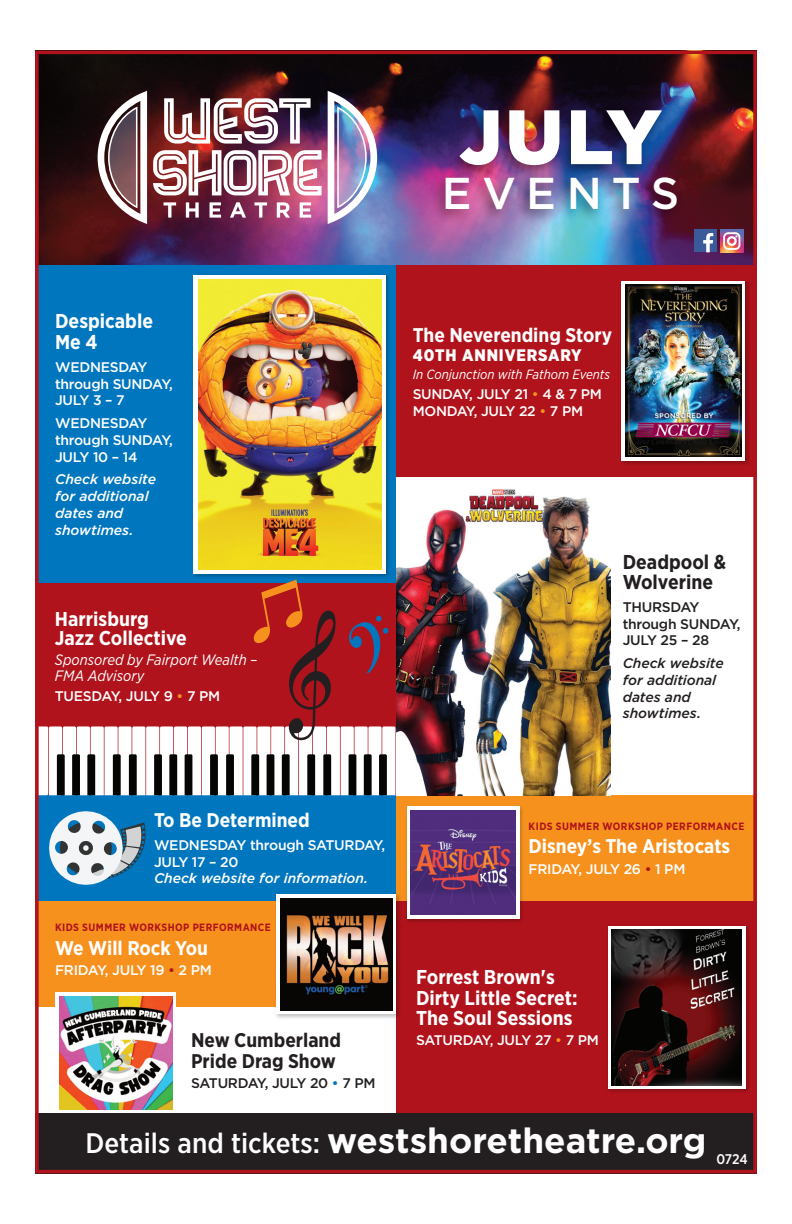
<style>
.page{position:relative;width:792px;height:1224px;background:#fff}
.page>*{position:absolute;margin:0;border:0;box-sizing:border-box;transform-origin:0 0}
.t1{font:900 76.8px "Gotham";color:#fff}
.t2{font:500 44.6px "Gotham";letter-spacing:.23em;color:#fff}
.t3{font:700 35px "Gotham";color:#fff}
.t4{font:700 20px/20.6px "Gotham Narrow";color:#fff}
.t5{font:700 20px/20.6px "Gotham Narrow";color:#231f20}
.t6{font:700 19.8px "Gotham Narrow";color:#fff}
.t7{font:700 19.8px/20.4px "Gotham Narrow";color:#231f20}
.t8{font:900 16.8px "Gotham Narrow";letter-spacing:.05em;color:#fff}
.t9{font:italic 15px/16.2px "Gotham Narrow";color:#fff}
.t10{font:500 14px/16.8px "Gotham";letter-spacing:-.02em;color:#fff}
.t11{font:500 14px/16.8px "Gotham";letter-spacing:-.02em;color:#231f20}
.t12{font:italic 500 14px/16.8px "Gotham";letter-spacing:-.005em;color:#fff}
.t13{font:italic 500 14px/16.8px "Gotham";letter-spacing:-.005em;color:#231f20}
.t14{font:500 14px "Gotham Narrow";color:#fff}
.t15{font:italic 13.4px "Gotham Narrow";color:#fff}
.t16{font:700 10.6px "Gotham Narrow";letter-spacing:.04em;color:#b0131c}
.s1{color:#f6911e}
.s2{font-style:italic}
.s3{color:#b0131c}
.s4{color:#0076be}
.s5{font-family:"Gotham Narrow";font-weight:500;font-size:28.2px}
</style>
<div class="page">
<img style="left:35px;top:51px;width:722px;height:1122px">
<svg style="left:44px;top:806px;width:112px;height:96px"></svg>
<svg style="left:226px;top:580px;width:169px;height:215px"></svg>
<p class="t1" style="left:459px;top:93px;width:204px">JULY</p>
<p class="t2" style="left:442px;top:167px;width:239px">EVENTS</p>
<p class="t4" style="left:55px;top:313px;width:99px">Despicable<br>Me 4</p>
<p class="t10" style="left:55px;top:359px;width:119px">WEDNESDAY through SUNDAY,<br>JULY 3 – 7</p>
<p class="t10" style="left:55px;top:415px;width:119px">WEDNESDAY through SUNDAY,<br>JULY 10 – 14</p>
<p class="t12" style="left:55px;top:471px;width:102px">Check website for additional dates and showtimes.</p>
<p class="t4" style="left:55px;top:611px;width:133px;line-height:19.4px">Harrisburg<br>Jazz Collective</p>
<p class="t9" style="left:55px;top:652px;width:204px">Sponsored by Fairport Wealth –<br>FMA Advisory</p>
<p class="t10" style="left:55px;top:688px;width:167px">TUESDAY, JULY 9 <span class="s1">•</span> 7 PM</p>
<p class="t6" style="left:413px;top:328px;width:201px">The Neverending Story</p>
<p class="t8" style="left:413px;top:349px;width:171px">40TH ANNIVERSARY</p>
<p class="t15" style="left:413px;top:366px;width:199px">In Conjunction with Fathom Events</p>
<p class="t10" style="left:413px;top:386px;width:191px">SUNDAY, JULY 21 <span class="s1">•</span> 4 &amp; 7 PM<br>MONDAY, JULY 22 <span class="s1">•</span> 7 PM</p>
<p class="t5" style="left:623px;top:553px;width:105px">Deadpool &amp;<br>Wolverine</p>
<p class="t11" style="left:623px;top:599px;width:119px">THURSDAY through SUNDAY,<br>JULY 25 – 28</p>
<p class="t13" style="left:623px;top:655px;width:102px">Check website for additional dates and showtimes.</p>
<p class="t6" style="left:154px;top:813px;width:157px">To Be Determined</p>
<p class="t10" style="left:154px;top:837px;width:233px">WEDNESDAY through SATURDAY,<br>JULY 17 – 20<br><span class="s2">Check website for information.</span></p>
<p class="t16" style="left:55px;top:924px;width:217px">KIDS SUMMER WORKSHOP PERFORMANCE</p>
<p class="t6" style="left:55px;top:941px;width:154px">We Will Rock You</p>
<p class="t10" style="left:55px;top:962px;width:158px">FRIDAY, JULY 19 <span class="s3">•</span> 2 PM</p>
<p class="t7" style="left:191px;top:1032px;width:151px">New Cumberland<br>Pride Drag Show</p>
<p class="t11" style="left:191px;top:1075px;width:186px">SATURDAY, JULY 20 <span class="s4">•</span> 7 PM</p>
<p class="t16" style="left:529px;top:822px;width:217px">KIDS SUMMER WORKSHOP PERFORMANCE</p>
<p class="t6" style="left:529px;top:840px;width:203px">Disney’s The Aristocats</p>
<p class="t10" style="left:529px;top:860px;width:158px">FRIDAY, JULY 26 <span class="s3">•</span> 1 PM</p>
<p class="t4" style="left:416px;top:969px;width:163px">Forrest Brown's<br>Dirty Little Secret:<br>The Soul Sessions</p>
<p class="t10" style="left:416px;top:1032px;width:184px">SATURDAY, JULY 27 <span class="s1">•</span> 7 PM</p>
<p class="t3" style="left:85px;top:1120px;width:623px"><span class="s5">Details and tickets:</span> westshoretheatre.org</p>
<p class="t14" style="left:716px;top:1151px;width:33px">0724</p>
</div>
